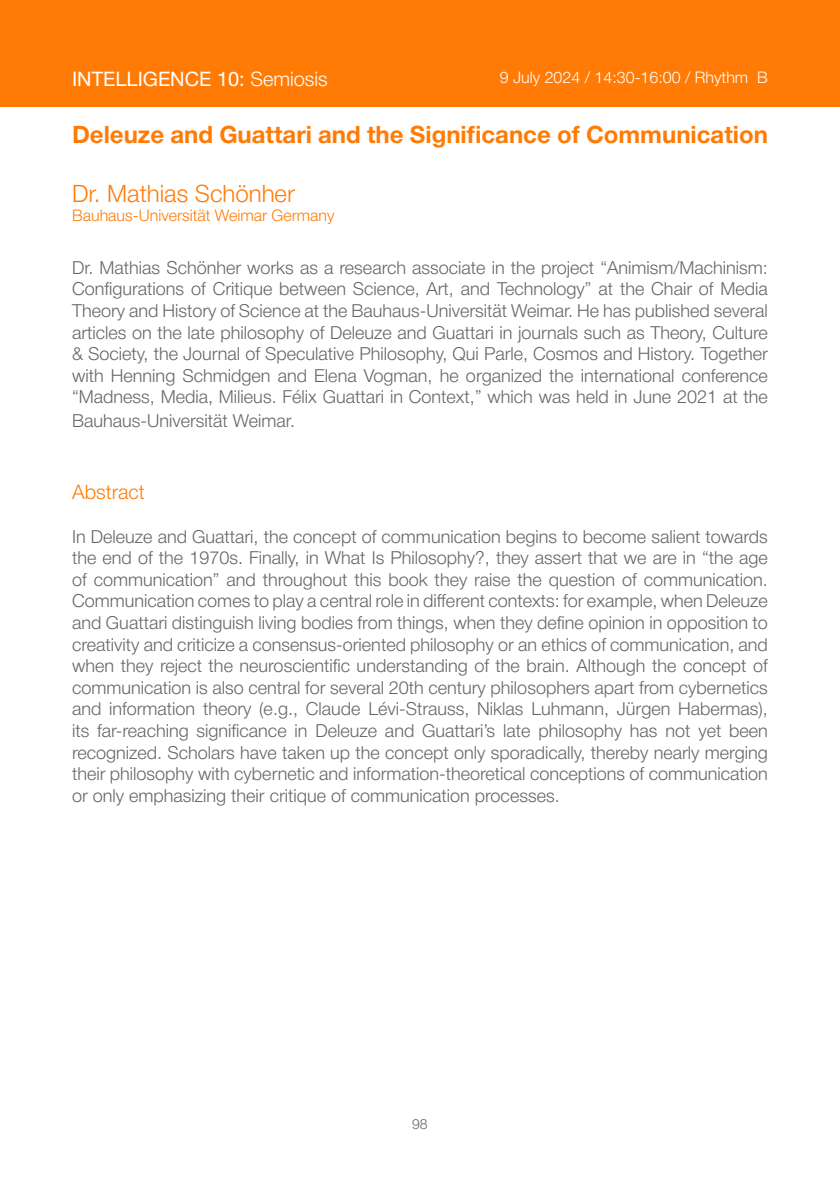
<style>
.page{position:relative;width:840px;height:1191px;background:#fff}
.page>*{position:absolute;margin:0;border:0;box-sizing:border-box;transform-origin:0 0}
.Titles{font:700 24px "Helvetica Neue";color:#ff7b06}
.Abstracts{font:300 24px "Helvetica Neue";color:#ff7b06}
.Abstracts-2{font:20px "Helvetica Neue";color:#fff}
.Abstracts-3{font:300 20px "Helvetica Neue";color:#ff7b06}
.Abstracts-4{font:300 18px/21.6px "Helvetica Neue";color:#636668;text-align:justify}
.bios{font:300 18px/21.6px "Helvetica Neue";color:#636668;text-align:justify}
.Abstracts-5{font:300 16px "Helvetica Neue";color:#ff7b06}
.Abstracts-6{font:300 16px "Helvetica Neue";color:#fff}
.t1{font:300 14px "Helvetica Neue";color:#636668}
.s1{font-weight:300}
</style>
<div class="page">
<div style="left:0;top:0;width:839px;height:106px;background:#ff7b06"></div>
<p class="Abstracts-2" style="left:72px;top:65px;width:257px">INTELLIGENCE 10: <span class="s1">Semiosis</span></p>
<p class="Abstracts-6" style="left:499px;top:65px;width:269px">9 July 2024 / 14:30-16:00 / Rhythm B</p>
<p class="Titles" style="left:72px;top:116px;width:697px">Deleuze and Guattari and the Significance of Communication</p>
<p class="Abstracts" style="left:72px;top:174px;width:224px">Dr. Mathias Schönher</p>
<p class="Abstracts-5" style="left:72px;top:203px;width:264px">Bauhaus-Universität Weimar Germany</p>
<p class="bios" style="left:72px;top:255px;width:697px">Dr. Mathias Schönher works as a research associate in the project “Animism/Machinism:<br>Configurations of Critique between Science, Art, and Technology” at the Chair of Media Theory and History of Science at the Bauhaus-Universität Weimar. He has published several articles on the late philosophy of Deleuze and Guattari in journals such as Theory, Culture &amp; Society, the Journal of Speculative Philosophy, Qui Parle, Cosmos and History. Together with Henning Schmidgen and Elena Vogman, he organized the international conference “Madness, Media, Milieus. Félix Guattari in Context,” which was held in June 2021 at the</p>
<p class="bios" style="left:72px;top:409px;width:224px">Bauhaus-Universität Weimar.</p>
<p class="Abstracts-3" style="left:72px;top:476px;width:74px">Abstract</p>
<p class="Abstracts-4" style="left:72px;top:524px;width:697px">In Deleuze and Guattari, the concept of communication begins to become salient towards the end of the 1970s. Finally, in What Is Philosophy?, they assert that we are in “the age of communication” and throughout this book they raise the question of communication.<br>Communication comes to play a central role in different contexts: for example, when Deleuze and Guattari distinguish living bodies from things, when they define opinion in opposition to creativity and criticize a consensus-oriented philosophy or an ethics of communication, and when they reject the neuroscientific understanding of the brain. Although the concept of communication is also central for several 20th century philosophers apart from cybernetics and information theory (e.g., Claude Lévi-Strauss, Niklas Luhmann, Jürgen Habermas), its far-reaching significance in Deleuze and Guattari’s late philosophy has not yet been recognized. Scholars have taken up the concept only sporadically, thereby nearly merging their philosophy with cybernetic and information-theoretical conceptions of communication or only emphasizing their critique of communication processes.</p>
<p class="t1" style="left:412px;top:1112px;width:17px">98</p>
</div>
